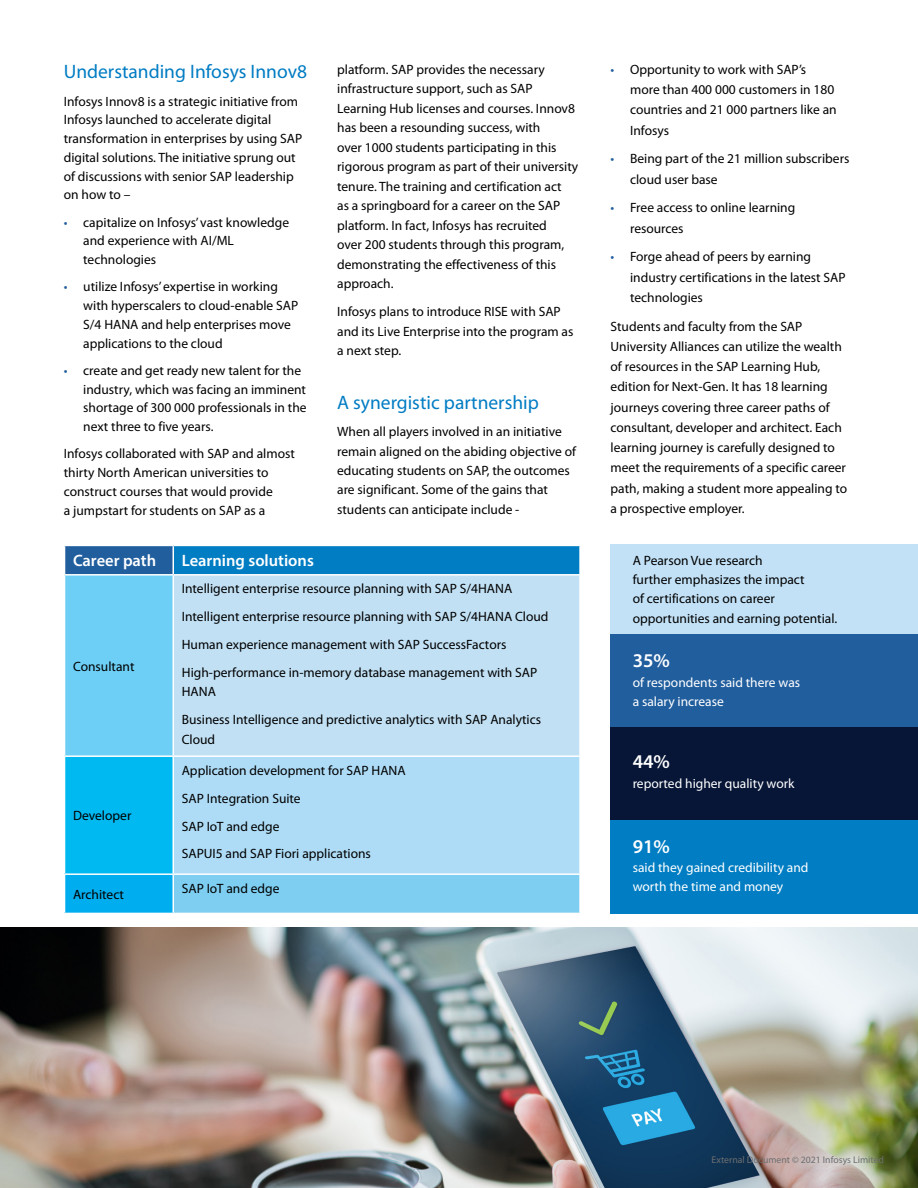
<style>
.page{position:relative;width:918px;height:1188px;background:#fff}
.page>*{position:absolute;margin:0;border:0;box-sizing:border-box;transform-origin:0 0}
.t1{font:19.5px "Myriad Pro";color:#007cc3}
.t2{font:600 19.5px "Myriad Pro";color:#fff}
.t3{font:600 16.5px "Myriad Pro";color:#fff}
.t4{font:13.5px/18.8px "Myriad Pro";color:#000}
.t5{font:13.5px/19.4px "Myriad Pro";color:#fff}
.t6{font:9.75px "Myriad Pro";color:#6d6e71}
.s1{color:#215e9e}
</style>
<div class="page">
<img style="left:0;top:927px;width:918px;height:261px">
<div style="left:611px;top:634px;width:307px;height:93px;background:#215e9e"></div>
<div style="left:611px;top:727px;width:307px;height:94px;background:#071636"></div>
<div style="left:611px;top:820px;width:307px;height:94px;background:#007dc3"></div>
<div style="left:611px;top:545px;width:307px;height:89px;background:#c2e1f6"></div>
<div style="left:65px;top:545px;width:108px;height:30px;background:#215e9e"></div>
<div style="left:173px;top:545px;width:407px;height:30px;background:#007dc3"></div>
<div style="left:65px;top:575px;width:108px;height:181px;background:#6dcff6"></div>
<div style="left:173px;top:575px;width:407px;height:181px;background:#c1e0f4"></div>
<div style="left:65px;top:756px;width:108px;height:118px;background:#00b9f1"></div>
<div style="left:173px;top:756px;width:407px;height:118px;background:#aedcf6"></div>
<div style="left:65px;top:874px;width:108px;height:39px;background:#00aeef"></div>
<div style="left:173px;top:874px;width:407px;height:39px;background:#7dcef1"></div>
<hr style="left:64px;top:545px;width:109px;height:1px;background:#fff">
<hr style="left:173px;top:545px;width:408px;height:1px;background:#fff">
<svg style="left:173px;top:546px;width:1px;height:28px"></svg>
<hr style="left:579px;top:546px;width:2px;height:28px;background:#fff">
<hr style="left:64px;top:574px;width:109px;height:2px;background:#fff">
<hr style="left:173px;top:574px;width:408px;height:2px;background:#fff">
<hr style="left:173px;top:576px;width:1px;height:179px;background:#fff">
<hr style="left:579px;top:576px;width:2px;height:179px;background:#fff">
<hr style="left:64px;top:755px;width:109px;height:2px;background:#fff">
<hr style="left:173px;top:755px;width:408px;height:2px;background:#fff">
<hr style="left:173px;top:757px;width:1px;height:116px;background:#fff">
<hr style="left:579px;top:757px;width:2px;height:116px;background:#fff">
<hr style="left:64px;top:873px;width:109px;height:2px;background:#fff">
<hr style="left:173px;top:873px;width:408px;height:2px;background:#fff">
<hr style="left:173px;top:875px;width:1px;height:38px;background:#fff">
<hr style="left:579px;top:875px;width:2px;height:38px;background:#fff">
<h1 class="t1" style="left:64px;top:60px;width:245px">Understanding Infosys Innov8</h1>
<p class="t4" style="left:64px;top:92px;width:240px">Infosys Innov8 is a strategic initiative from Infosys launched to accelerate digital transformation in enterprises by using SAP digital solutions. The initiative sprung out of discussions with senior SAP leadership on how to –</p>
<p class="t4" style="left:83px;top:213px;width:207px;text-indent:-19px"><span class="s1">•</span> capitalize on Infosys’ vast knowledge and experience with AI/ML technologies</p>
<p class="t4" style="left:83px;top:277px;width:217px;text-indent:-19px"><span class="s1">•</span> utilize Infosys’ expertise in working with hyperscalers to cloud-enable SAP S/4 HANA and help enterprises move applications to the cloud</p>
<p class="t4" style="left:83px;top:361px;width:225px;text-indent:-19px"><span class="s1">•</span> create and get ready new talent for the industry, which was facing an imminent shortage of 300 000 professionals in the next three to five years.</p>
<p class="t4" style="left:64px;top:444px;width:233px">Infosys collaborated with SAP and almost thirty North American universities to construct courses that would provide<br>a jumpstart for students on SAP as a</p>
<p class="t3" style="left:73px;top:550px;width:85px">Career path</p>
<p class="t3" style="left:182px;top:550px;width:134px">Learning solutions</p>
<p class="t4" style="left:337px;top:59px;width:243px;line-height:19.5px">platform. SAP provides the necessary infrastructure support, such as SAP Learning Hub licenses and courses. Innov8 has been a resounding success, with<br>over 1000 students participating in this rigorous program as part of their university tenure. The training and certification act<br>as a springboard for a career on the SAP platform. In fact, Infosys has recruited<br>over 200 students through this program, demonstrating the effectiveness of this approach.</p>
<p class="t4" style="left:337px;top:302px;width:238px;line-height:19.5px">Infosys plans to introduce RISE with SAP and its Live Enterprise into the program as a next step.</p>
<h1 class="t1" style="left:337px;top:390px;width:203px">A synergistic partnership</h1>
<p class="t4" style="left:337px;top:422px;width:241px;line-height:19.4px">When all players involved in an initiative remain aligned on the abiding objective of educating students on SAP, the outcomes are significant. Some of the gains that students can anticipate include -</p>
<p class="t4" style="left:73px;top:656px;width:63px">Consultant</p>
<p class="t4" style="left:73px;top:806px;width:60px">Developer</p>
<p class="t4" style="left:182px;top:575px;width:368px;line-height:27.9px">Intelligent enterprise resource planning with SAP S/4HANA Intelligent enterprise resource planning with SAP S/4HANA Cloud Human experience management with SAP SuccessFactors High-performance in-memory database management with SAP</p>
<p class="t4" style="left:182px;top:678px;width:361px;line-height:27.9px">HANA<br>Business Intelligence and predictive analytics with SAP Analytics</p>
<p class="t4" style="left:182px;top:729px;width:35px">Cloud</p>
<p class="t4" style="left:182px;top:756px;width:226px;line-height:27.9px">Application development for SAP HANA<br>SAP Integration Suite<br>SAP IoT and edge<br>SAPUI5 and SAP Fiori applications</p>
<p class="t4" style="left:73px;top:885px;width:53px">Architect</p>
<p class="t4" style="left:182px;top:879px;width:99px">SAP IoT and edge</p>
<p class="t4" style="left:630px;top:59px;width:208px;line-height:20.2px;text-indent:-19px"><span class="s1">•</span> Opportunity to work with SAP’s more than 400 000 customers in 180 countries and 21 000 partners like an<br>Infosys</p>
<p class="t4" style="left:630px;top:149px;width:221px;line-height:20.2px;text-indent:-19px"><span class="s1">•</span> Being part of the 21 million subscribers cloud user base</p>
<p class="t4" style="left:630px;top:198px;width:167px;line-height:20.2px;text-indent:-19px"><span class="s1">•</span> Free access to online learning resources</p>
<p class="t4" style="left:630px;top:247px;width:217px;line-height:20.2px;text-indent:-19px"><span class="s1">•</span> Forge ahead of peers by earning industry certifications in the latest SAP technologies</p>
<p class="t4" style="left:611px;top:316px;width:238px;line-height:20.2px">Students and faculty from the SAP University Alliances can utilize the wealth of resources in the SAP Learning Hub, edition for Next-Gen. It has 18 learning journeys covering three career paths of consultant, developer and architect. Each learning journey is carefully designed to meet the requirements of a specific career path, making a student more appealing to a prospective employer.</p>
<p class="t4" style="left:633px;top:550px;width:206px;line-height:19.4px">A Pearson Vue research<br>further emphasizes the impact<br>of certifications on career opportunities and earning potential.</p>
<h1 class="t2" style="left:633px;top:648px;width:39px">35%</h1>
<p class="t5" style="left:633px;top:672px;width:169px">of respondents said there was a salary increase</p>
<h1 class="t2" style="left:633px;top:749px;width:39px">44%</h1>
<p class="t5" style="left:633px;top:773px;width:163px">reported higher quality work</p>
<h1 class="t2" style="left:633px;top:834px;width:39px">91%</h1>
<p class="t5" style="left:633px;top:858px;width:177px">said they gained credibility and worth the time and money</p>
<p class="t6" style="left:712px;top:1154px;width:174px">External Document © 2021 Infosys Limited</p>
</div>
